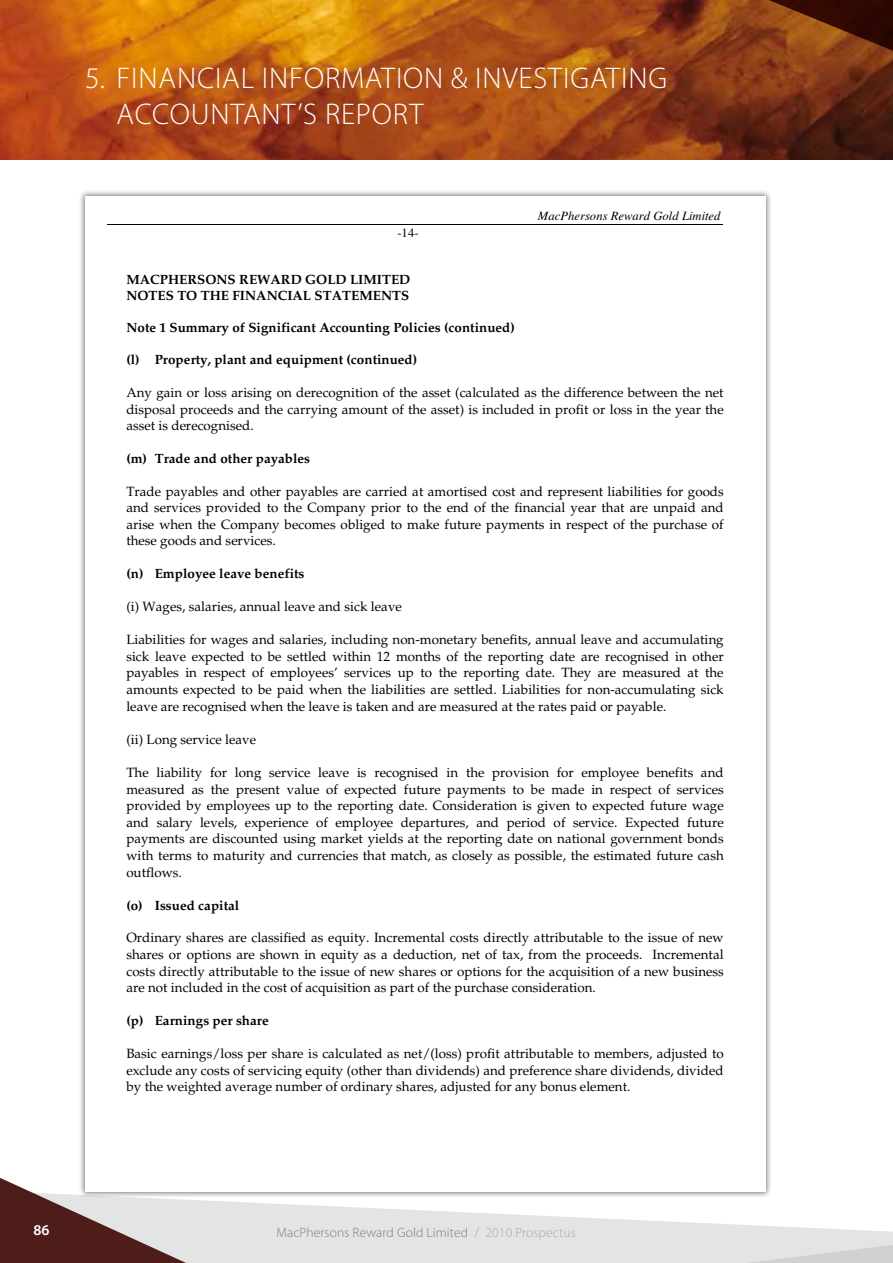
<style>
.page{position:relative;width:893px;height:1263px;background:#fff}
.page>*{position:absolute;margin:0;border:0;box-sizing:border-box;transform-origin:0 0}
.t1{font:300 30px/36px "Myriad Pro";letter-spacing:.03em;color:#fff}
.t2{font:600 15px "Myriad Pro";color:#fff}
.t3{font:300 13.5px "Myriad Pro";letter-spacing:.01em;color:#7b7c7e}
.t4{font:13.35px/16.6px "Palatino";color:#000;text-align:justify}
.t5{font:700 13.35px/16px "Palatino";color:#000}
.t6{font:italic 12.6px "Times";letter-spacing:.005em;color:#000}
.t7{font:12.6px "Times";color:#000}
.s1{color:#a7a8aa}
</style>
<div class="page">
<img style="left:0;top:0;width:893px;height:159px">
<svg style="left:737px;top:0;width:156px;height:51px;background:#6c300f"></svg>
<svg style="left:186px;top:1196px;width:707px;height:67px;fill:#e3e4e4"></svg>
<svg style="left:746px;top:1245px;width:147px;height:18px;background:#d9dada"></svg>
<svg style="left:0;top:1178px;width:186px;height:85px;background:#8f7370"></svg>
<div style="left:77px;top:188px;width:693px;height:1008px;background:#000;opacity:.55"></div>
<div style="left:85px;top:196px;width:680px;height:995px;background:#fff"></div>
<hr style="left:107px;top:224px;width:615px;height:1px;background:#000">
<h1 class="t1" style="left:117px;top:60px;width:552px;text-indent:-32px">5. FINANCIAL INFORMATION &amp; INVESTIGATING<br>ACCOUNTANT’S REPORT</h1>
<p class="t6" style="left:538px;top:208px;width:184px">MacPhersons Reward Gold Limited</p>
<p class="t7" style="left:398px;top:225px;width:23px">-14-</p>
<p class="t5" style="left:126px;top:272px;width:285px">MACPHERSONS REWARD GOLD LIMITED<br>NOTES TO THE FINANCIAL STATEMENTS</p>
<p class="t5" style="left:126px;top:321px;width:390px">Note 1 Summary of Significant Accounting Policies (continued)</p>
<p class="t5" style="left:126px;top:353px;width:292px">(l) Property, plant and equipment (continued)</p>
<p class="t4" style="left:126px;top:386px;width:599px">Any gain or loss arising on derecognition of the asset (calculated as the difference between the net disposal proceeds and the carrying amount of the asset) is included in profit or loss in the year the asset is derecognised.</p>
<p class="t5" style="left:126px;top:451px;width:185px">(m) Trade and other payables</p>
<p class="t4" style="left:126px;top:484px;width:599px">Trade payables and other payables are carried at amortised cost and represent liabilities for goods and services provided to the Company prior to the end of the financial year that are unpaid and arise when the Company becomes obliged to make future payments in respect of the purchase of these goods and services.</p>
<p class="t5" style="left:126px;top:567px;width:180px">(n) Employee leave benefits</p>
<p class="t4" style="left:126px;top:600px;width:277px">(i) Wages, salaries, annual leave and sick leave</p>
<p class="t4" style="left:126px;top:633px;width:599px">Liabilities for wages and salaries, including non-monetary benefits, annual leave and accumulating sick leave expected to be settled within 12 months of the reporting date are recognised in other payables in respect of employees’ services up to the reporting date. They are measured at the amounts expected to be paid when the liabilities are settled. Liabilities for non-accumulating sick leave are recognised when the leave is taken and are measured at the rates paid or payable.</p>
<p class="t4" style="left:126px;top:732px;width:131px">(ii) Long service leave</p>
<p class="t4" style="left:126px;top:766px;width:599px">The liability for long service leave is recognised in the provision for employee benefits and measured as the present value of expected future payments to be made in respect of services provided by employees up to the reporting date. Consideration is given to expected future wage and salary levels, experience of employee departures, and period of service. Expected future payments are discounted using market yields at the reporting date on national government bonds with terms to maturity and currencies that match, as closely as possible, the estimated future cash outflows.</p>
<p class="t5" style="left:126px;top:898px;width:114px">(o) Issued capital</p>
<p class="t4" style="left:126px;top:931px;width:599px">Ordinary shares are classified as equity. Incremental costs directly attributable to the issue of new shares or options are shown in equity as a deduction, net of tax, from the proceeds. Incremental costs directly attributable to the issue of new shares or options for the acquisition of a new business are not included in the cost of acquisition as part of the purchase consideration.</p>
<p class="t5" style="left:126px;top:1014px;width:144px">(p) Earnings per share</p>
<p class="t4" style="left:126px;top:1047px;width:599px">Basic earnings/loss per share is calculated as net/(loss) profit attributable to members, adjusted to exclude any costs of servicing equity (other than dividends) and preference share dividends, divided by the weighted average number of ordinary shares, adjusted for any bonus element.</p>
<p class="t2" style="left:33px;top:1220px;width:18px">86</p>
<p class="t3" style="left:276px;top:1224px;width:301px">MacPhersons Reward Gold Limited <span class="s1">/ 2010 Prospectus</span></p>
</div>
